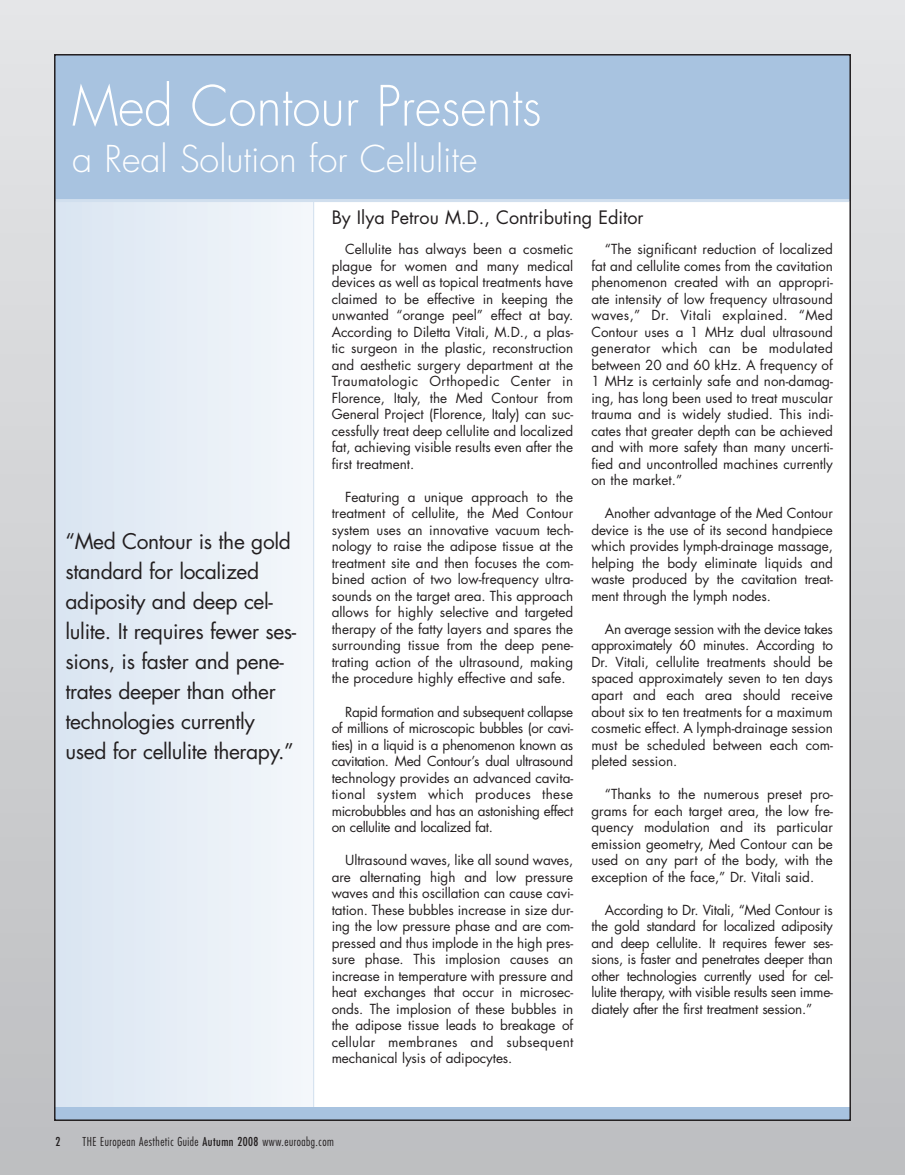
<style>
.page{position:relative;width:905px;height:1175px;background:#fff}
.page>*{position:absolute;margin:0;border:0;box-sizing:border-box;transform-origin:0 0}
.t1{font:300 54px "Futura";color:#fff;scale:.95 1}
.t2{font:300 36px "Futura";color:#fff}
.t3{font:21px/30px "Futura";letter-spacing:-.02em;color:#231f20}
.t4{font:18px "Futura";color:#231f20}
.t5{font:13.5px/16.5px "Futura";color:#231f20;text-align:justify}
.t6{font:300 condensed 12px "Futura";letter-spacing:.04em;color:#231f20}
.t7{font:condensed 12px "Futura";color:#231f20}
.s1{font-weight:400}
</style>
<div class="page">
<div style="left:0;top:0;width:904px;height:1174px;background:linear-gradient(to bottom,#e2e3e5,#babbbd)"></div>
<div style="left:54px;top:54px;width:796px;height:1066px;background:#fff"></div>
<div style="left:54px;top:54px;width:259px;height:1066px;background:linear-gradient(to right,#d9e5f1,#f4f7fb)"></div>
<div style="left:54px;top:54px;width:796px;height:146px;background:#a8c3e0"></div>
<hr style="left:56px;top:199px;width:793px;height:3px;background:#d1dfee">
<hr style="left:313px;top:200px;width:1px;height:919px;background:#d1dfee">
<div style="left:54px;top:1107px;width:796px;height:13px;background:#a8c3e0"></div>
<h1 class="t1" style="left:72px;top:81px;width:495px">Med Contour Presents</h1>
<h2 class="t2" style="left:72px;top:142px;width:407px">a Real Solution for Cellulite</h2>
<h3 class="t4" style="left:332px;top:209px;width:313px">By Ilya Petrou M.D., Contributing Editor</h3>
<p class="t5" style="left:332px;top:242px;width:243px;text-indent:14px">Cellulite has always been a cosmetic plague for women and many medical devices as well as topical treatments have claimed to be effective in keeping the unwanted “orange peel” effect at bay.<br>According to Diletta Vitali, M.D., a plas&shy;tic surgeon in the plastic, reconstruction and aesthetic surgery department at the Traumatologic Orthopedic Center in Florence, Italy, the Med Contour from General Project (Florence, Italy) can suc&shy;cessfully treat deep cellulite and localized fat, achieving visible results even after the first treatment.</p>
<p class="t5" style="left:332px;top:490px;width:243px;text-indent:13px">Featuring a unique approach to the treatment of cellulite, the Med Contour system uses an innovative vacuum tech&shy;nology to raise the adipose tissue at the treatment site and then focuses the com&shy;bined action of two low-frequency ultra&shy;sounds on the target area. This approach allows for highly selective and targeted therapy of the fatty layers and spares the surrounding tissue from the deep pene&shy;trating action of the ultrasound, making the procedure highly effective and safe.</p>
<p class="t5" style="left:332px;top:704px;width:243px;text-indent:14px">Rapid formation and subsequent collapse of millions of microscopic bubbles (or cavi&shy;ties) in a liquid is a phenomenon known as cavitation. Med Contour’s dual ultrasound technology provides an advanced cavita&shy;tional system which produces these microbubbles and has an astonishing effect on cellulite and localized fat.</p>
<p class="t5" style="left:332px;top:853px;width:243px;text-indent:14px">Ultrasound waves, like all sound waves, are alternating high and low pressure waves and this oscillation can cause cavi&shy;tation. These bubbles increase in size dur&shy;ing the low pressure phase and are com&shy;pressed and thus implode in the high pres&shy;sure phase. This implosion causes an increase in temperature with pressure and heat exchanges that occur in microsec&shy;onds. The implosion of these bubbles in the adipose tissue leads to breakage of cellular membranes and subsequent mechanical lysis of adipocytes.</p>
<p class="t5" style="left:591px;top:242px;width:243px;text-indent:14px">“The significant reduction of localized fat and cellulite comes from the cavitation phenomenon created with an appropri&shy;ate intensity of low frequency ultrasound waves,” Dr. Vitali explained. “Med Contour uses a 1 MHz dual ultrasound generator which can be modulated between 20 and 60 kHz. A frequency of 1 MHz is certainly safe and non-damag&shy;ing, has long been used to treat muscular trauma and is widely studied. This indi&shy;cates that greater depth can be achieved and with more safety than many uncerti&shy;fied and uncontrolled machines currently on the market.”</p>
<p class="t5" style="left:591px;top:506px;width:243px;text-indent:13px">Another advantage of the Med Contour device is the use of its second handpiece which provides lymph-drainage massage, helping the body eliminate liquids and waste produced by the cavitation treat&shy;ment through the lymph nodes.</p>
<p class="t5" style="left:591px;top:622px;width:243px;text-indent:14px">An average session with the device takes approximately 60 minutes. According to Dr. Vitali, cellulite treatments should be spaced approximately seven to ten days apart and each area should receive about six to ten treatments for a maximum cosmetic effect. A lymph-drainage session must be scheduled between each com&shy;pleted session.</p>
<p class="t5" style="left:591px;top:787px;width:243px;text-indent:14px">“Thanks to the numerous preset pro&shy;grams for each target area, the low fre&shy;quency modulation and its particular emission geometry, Med Contour can be used on any part of the body, with the exception of the face,” Dr. Vitali said.</p>
<p class="t5" style="left:591px;top:902px;width:243px;text-indent:14px">According to Dr. Vitali, “Med Contour is the gold standard for localized adiposity and deep cellulite. It requires fewer ses&shy;sions, is faster and penetrates deeper than other technologies currently used for cel&shy;lulite therapy, with visible results seen imme&shy;diately after the first treatment session.”</p>
<h3 class="t3" style="left:66px;top:528px;width:232px">“Med Contour is the gold standard for localized adiposity and deep cel&shy;lulite. It requires fewer ses&shy;sions, is faster and pene&shy;trates deeper than other technologies currently used for cellulite therapy.”</h3>
<p class="t7" style="left:55px;top:1135px;width:6px">2</p>
<p class="t6" style="left:82px;top:1136px;width:253px">THE European Aesthetic Guide <span class="s1">Autumn 2008</span> www.euroabg.com</p>
</div>
